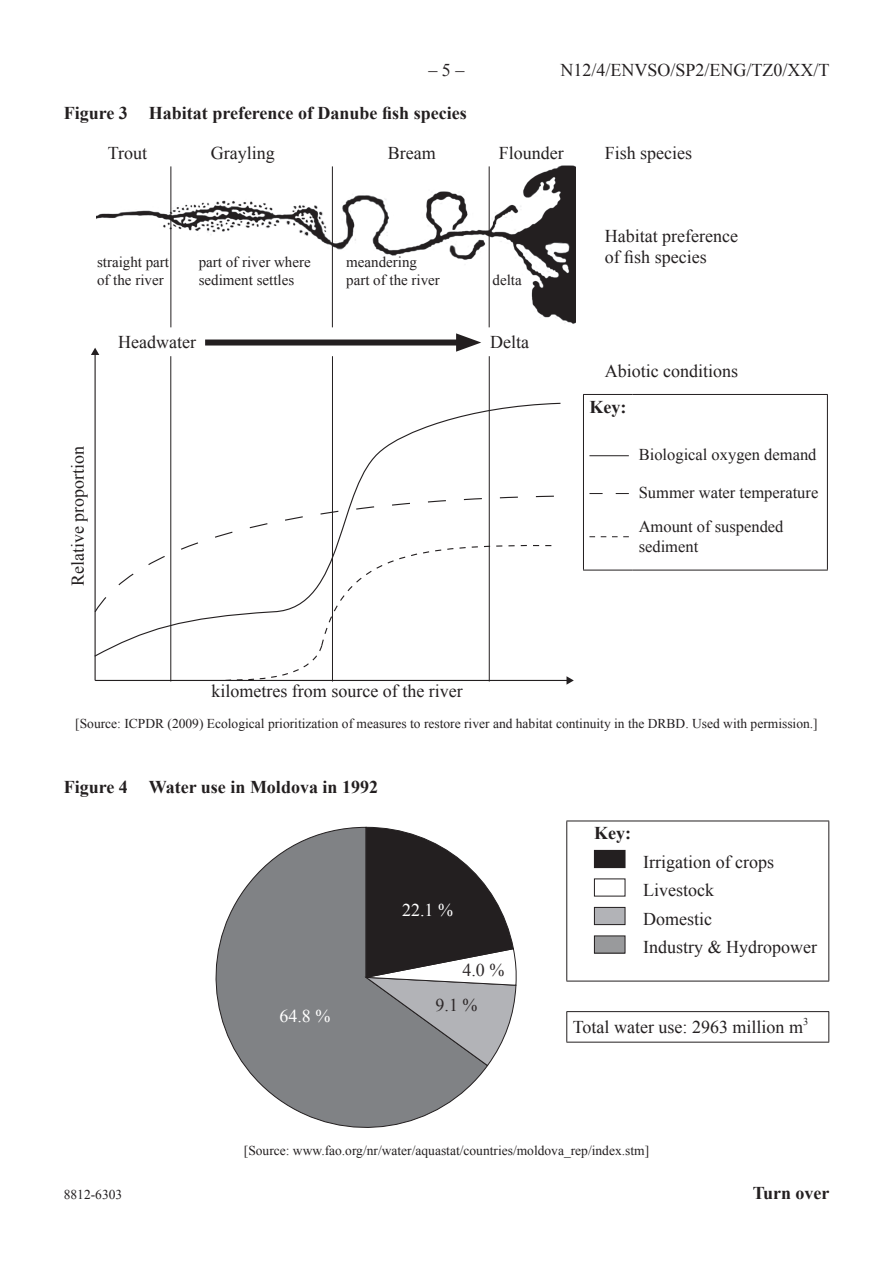
<style>
.page{position:relative;width:893px;height:1263px;background:#fff}
.page>*{position:absolute;margin:0;border:0;box-sizing:border-box;transform-origin:0 0}
.t1{font:18px/28.5px "Times New Roman";color:#231f20}
.t2{font:700 18px "Times New Roman";color:#231f20}
.t3{font:18px "Times New Roman";color:#fff}
.t4{font:18px "Times New Roman";color:#2d2829}
.t5{font:16.5px/34.8px "Times New Roman";color:#231f20}
.t6{font:15px/18px "Times New Roman";color:#231f20}
.t7{font:13.5px "Times New Roman";color:#231f20}
.t8{font:10.5px "Times New Roman";color:#231f20}
</style>
<div class="page">
<hr style="left:583px;top:394px;width:50px;height:1px;background:#231f20">
<hr style="left:583px;top:395px;width:1px;height:175px;background:#231f20">
<hr style="left:633px;top:394px;width:195px;height:1px;background:#231f20">
<hr style="left:827px;top:395px;width:1px;height:175px;background:#231f20">
<hr style="left:583px;top:570px;width:50px;height:1px;background:#231f20">
<hr style="left:633px;top:570px;width:195px;height:1px;background:#231f20">
<img style="left:97px;top:165px;width:479px;height:161px">
<hr style="left:170px;top:166px;width:1px;height:161px;background:#231f20">
<hr style="left:332px;top:166px;width:1px;height:161px;background:#231f20">
<hr style="left:489px;top:166px;width:1px;height:161px;background:#231f20">
<div style="left:205px;top:339px;width:261px;height:6px;background:#231f20"></div>
<svg style="left:456px;top:333px;width:25px;height:19px"></svg>
<hr style="left:95px;top:354px;width:1px;height:326px;background:#231f20">
<svg style="left:91px;top:348px;width:8px;height:7px"></svg>
<hr style="left:95px;top:680px;width:473px;height:1px;background:#231f20">
<svg style="left:566px;top:676px;width:8px;height:9px"></svg>
<svg style="left:224px;top:658px;width:328px;height:24px"></svg>
<svg style="left:94px;top:402px;width:467px;height:256px"></svg>
<hr style="left:170px;top:356px;width:1px;height:325px;background:#231f20">
<hr style="left:332px;top:356px;width:1px;height:325px;background:#231f20">
<hr style="left:489px;top:356px;width:1px;height:325px;background:#231f20">
<hr style="left:589px;top:455px;width:40px;height:1px;background:#231f20">
<svg style="left:589px;top:493px;width:40px;height:1px"></svg>
<svg style="left:589px;top:536px;width:40px;height:1px"></svg>
<hr style="left:566px;top:821px;width:263px;height:1px;background:#231f20">
<hr style="left:566px;top:821px;width:1px;height:160px;background:#231f20">
<hr style="left:828px;top:821px;width:1px;height:160px;background:#231f20">
<hr style="left:566px;top:981px;width:263px;height:1px;background:#231f20">
<hr style="left:566px;top:1011px;width:263px;height:1px;background:#231f20">
<hr style="left:566px;top:1012px;width:1px;height:30px;background:#231f20">
<hr style="left:828px;top:1012px;width:1px;height:30px;background:#231f20">
<hr style="left:566px;top:1042px;width:263px;height:1px;background:#231f20">
<svg style="left:215px;top:827px;width:273px;height:301px"></svg>
<svg style="left:365px;top:827px;width:152px;height:239px"></svg>
<div style="left:594px;top:850px;width:31px;height:17px;background:#231f20"></div>
<div style="left:594px;top:850px;width:31px;height:18px;border:1px solid #231f20"></div>
<div style="left:594px;top:907px;width:31px;height:17px;background:#b2b3b7"></div>
<div style="left:594px;top:907px;width:31px;height:18px;border:1px solid #231f20"></div>
<div style="left:594px;top:936px;width:31px;height:17px;background:#999a9c"></div>
<p class="t1" style="left:428px;top:56px;width:37px">– 5 –</p>
<p class="t1" style="left:560px;top:56px;width:271px">N12/4/ENVSO/SP2/ENG/TZ0/XX/T</p>
<p class="t2" style="left:64px;top:100px;width:404px">Figure 3 Habitat preference of Danube fish species</p>
<p class="t1" style="left:108px;top:138px;width:41px">Trout</p>
<p class="t1" style="left:211px;top:138px;width:65px">Grayling</p>
<p class="t1" style="left:388px;top:138px;width:49px">Bream</p>
<p class="t1" style="left:499px;top:138px;width:66px">Flounder</p>
<p class="t1" style="left:605px;top:138px;width:89px">Fish species</p>
<p class="t6" style="left:97px;top:253px;width:74px">straight part of the river</p>
<p class="t6" style="left:199px;top:253px;width:114px">part of river where sediment settles</p>
<p class="t6" style="left:346px;top:253px;width:95px">meandering part of the river</p>
<p class="t6" style="left:492px;top:271px;width:31px">delta</p>
<p class="t1" style="left:118px;top:327px;width:79px">Headwater</p>
<p class="t1" style="left:490px;top:327px;width:40px">Delta</p>
<p class="t1" style="left:63px;top:586px;width:142px;rotate:-90deg">Relative proportion</p>
<p class="t1" style="left:605px;top:224px;width:135px;line-height:21.6px">Habitat preference of fish species</p>
<p class="t1" style="left:605px;top:357px;width:135px">Abiotic conditions</p>
<p class="t2" style="left:589px;top:394px;width:38px">Key:</p>
<p class="t5" style="left:639px;top:437px;width:179px">Biological oxygen demand</p>
<p class="t5" style="left:639px;top:474px;width:181px">Summer water temperature<br>Amount of suspended</p>
<p class="t5" style="left:639px;top:529px;width:61px">sediment</p>
<p class="t1" style="left:211px;top:677px;width:253px">kilometres from source of the river</p>
<p class="t7" style="left:75px;top:715px;width:744px">[Source: ICPDR (2009) Ecological prioritization of measures to restore river and habitat continuity in the DRBD. Used with permission.]</p>
<p class="t2" style="left:64px;top:774px;width:316px">Figure 4 Water use in Moldova in 1992</p>
<p class="t3" style="left:279px;top:1003px;width:52px">64.8 %</p>
<p class="t3" style="left:402px;top:898px;width:52px">22.1 %</p>
<p class="t4" style="left:462px;top:957px;width:43px">4.0 %</p>
<p class="t4" style="left:436px;top:993px;width:43px">9.1 %</p>
<p class="t2" style="left:594px;top:821px;width:38px">Key:</p>
<p class="t1" style="left:643px;top:847px;width:175px">Irrigation of crops<br>Livestock<br>Domestic<br>Industry &amp; Hydropower</p>
<p class="t1" style="left:573px;top:1012px;width:232px">Total water use: 2963 million m</p>
<p class="t8" style="left:803px;top:1014px;width:7px">3</p>
<p class="t7" style="left:64px;top:1185px;width:60px">8812-6303</p>
<p class="t7" style="left:244px;top:1142px;width:407px">[Source: www.fao.org/nr/water/aquastat/countries/moldova_rep/index.stm]</p>
<p class="t2" style="left:753px;top:1181px;width:78px">Turn over</p>
</div>
